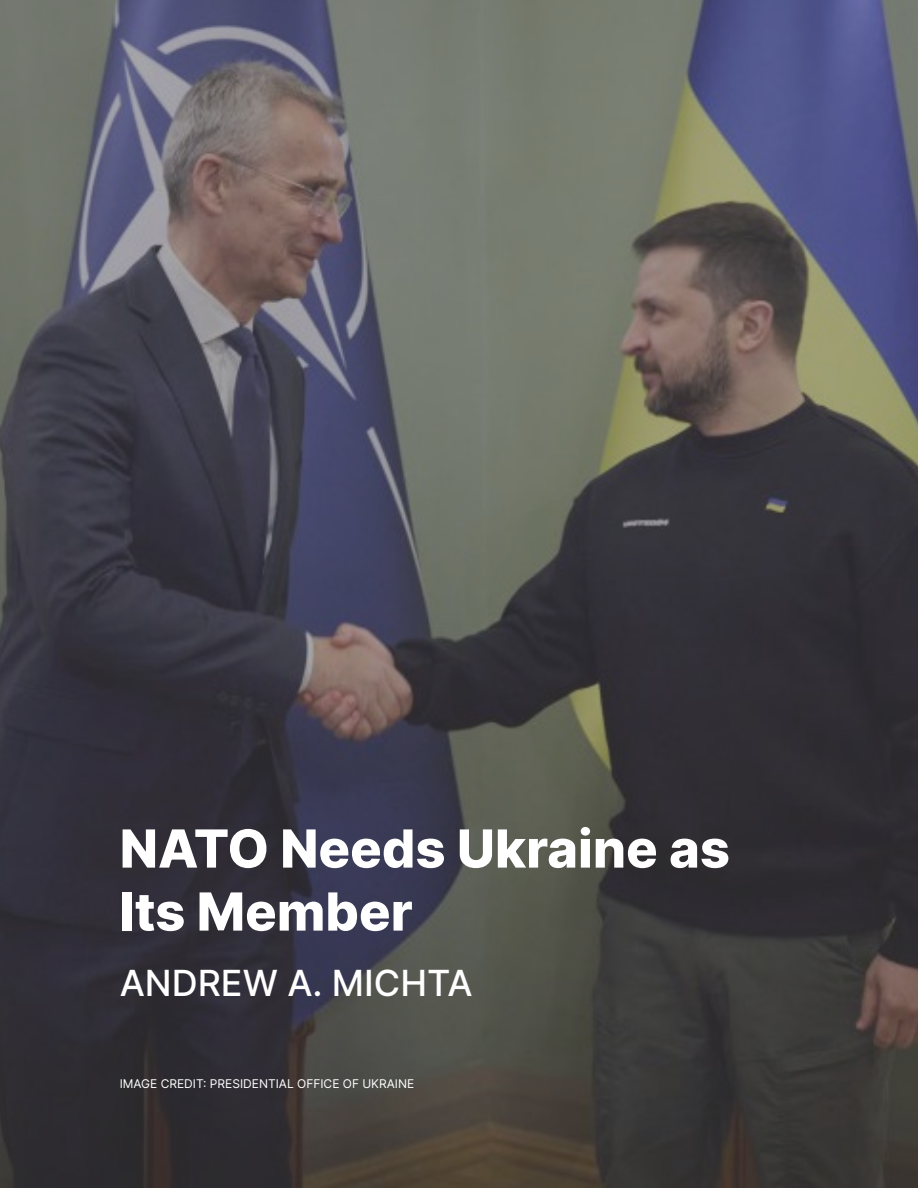
<style>
.page{position:relative;width:918px;height:1188px;background:#fff}
.page>*{position:absolute;margin:0;border:0;box-sizing:border-box;transform-origin:0 0}
.t1{font:800 52.5px/63px "Inter";color:#fff}
.t2{font:500 36px "Inter";color:#fff}
.t3{font:12px "Inter";color:#fff}
</style>
<div class="page">
<img style="left:0;top:0;width:918px;height:1188px">
<h1 class="t1" style="left:120px;top:816px;width:612px">NATO Needs Ukraine as<br>Its Member</h1>
<h2 class="t2" style="left:120px;top:957px;width:354px">ANDREW A. MICHTA</h2>
<p class="t3" style="left:120px;top:1075px;width:296px">IMAGE CREDIT: PRESIDENTIAL OFFICE OF UKRAINE</p>
</div>
